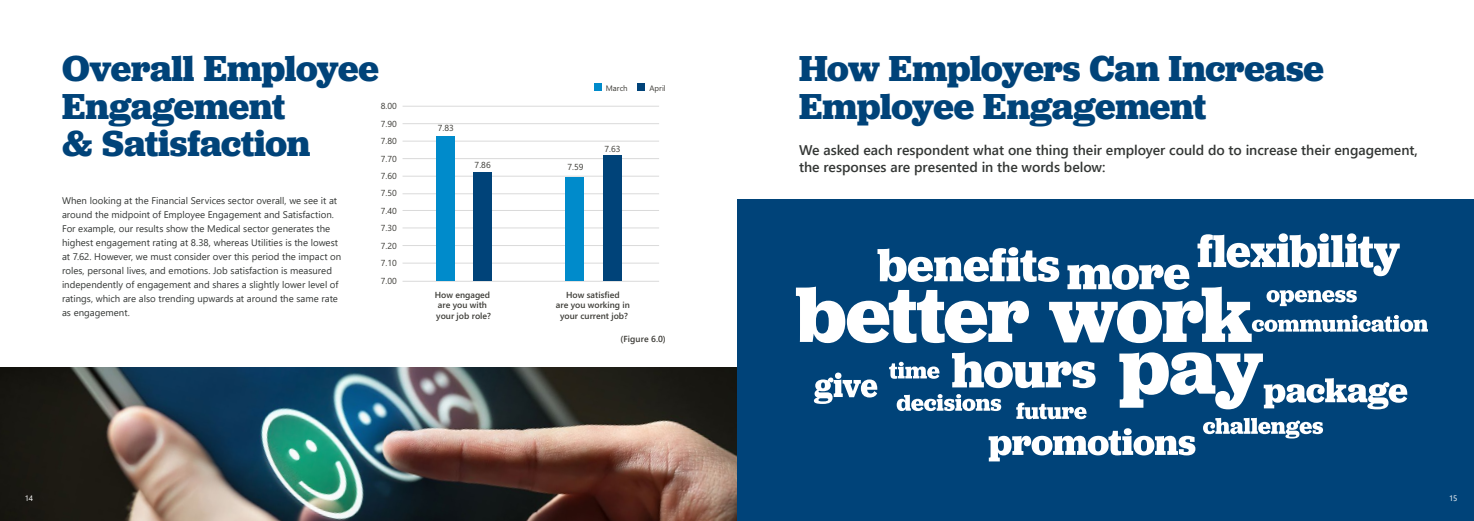
<style>
.page{position:relative;width:1474px;height:521px;background:#fff}
.page>*{position:absolute;margin:0;border:0;box-sizing:border-box;transform-origin:0 0}
.t1{font:700 37.62px/37.6px "Jubilat";letter-spacing:-.01em;color:#004379}
.t2{font:600 14px/16.8px "Segoe UI";color:#343735}
.t3{font:9.62px/14px "Segoe UI";color:#343735}
.t4{font:600 8.75px/10.5px "Segoe UI";color:#3c3b36}
.t5{font:8.75px/17.5px "Segoe UI";color:#3c3b36;text-align:justify}
.t6{font:7.88px "Segoe UI";color:#3c3b36}
.t7{font:7.88px "Segoe UI";color:#fff}
</style>
<div class="page">
<img style="left:0;top:367px;width:737px;height:154px">
<hr style="left:402px;top:141px;width:257px;height:1px;background:#dadada">
<hr style="left:402px;top:158px;width:257px;height:1px;background:#dadada">
<hr style="left:402px;top:176px;width:257px;height:1px;background:#dadada">
<hr style="left:402px;top:194px;width:257px;height:1px;background:#dadada">
<hr style="left:402px;top:210px;width:257px;height:1px;background:#dadada">
<hr style="left:402px;top:228px;width:257px;height:1px;background:#dadada">
<hr style="left:402px;top:245px;width:257px;height:1px;background:#dadada">
<hr style="left:402px;top:263px;width:257px;height:1px;background:#dadada">
<hr style="left:402px;top:281px;width:257px;height:1px;background:#dadada">
<hr style="left:402px;top:106px;width:257px;height:1px;background:#dadada">
<hr style="left:402px;top:123px;width:257px;height:1px;background:#dadada">
<div style="left:594px;top:84px;width:7px;height:7px;background:#008bcb"></div>
<div style="left:637px;top:84px;width:8px;height:7px;background:#004379"></div>
<div style="left:436px;top:136px;width:18px;height:145px;background:#008bcb"></div>
<div style="left:474px;top:172px;width:18px;height:109px;background:#004379"></div>
<div style="left:566px;top:177px;width:18px;height:104px;background:#008bcb"></div>
<div style="left:603px;top:155px;width:18px;height:126px;background:#004379"></div>
<div style="left:737px;top:200px;width:736px;height:321px;background:#004379"></div>
<svg style="left:952px;top:352px;width:143px;height:36px"></svg>
<svg style="left:988px;top:428px;width:207px;height:33px"></svg>
<svg style="left:1203px;top:418px;width:119px;height:20px"></svg>
<svg style="left:896px;top:394px;width:105px;height:17px"></svg>
<svg style="left:1119px;top:352px;width:288px;height:57px"></svg>
<svg style="left:889px;top:362px;width:50px;height:17px"></svg>
<svg style="left:814px;top:372px;width:63px;height:32px"></svg>
<svg style="left:1016px;top:403px;width:70px;height:16px"></svg>
<svg style="left:796px;top:233px;width:631px;height:110px"></svg>
<h1 class="t1" style="left:62px;top:49px;width:318px">Overall Employee<br>Engagement<br>&amp; Satisfaction</h1>
<p class="t5" style="left:381px;top:96px;width:18px">8.00<br>7.90</p>
<p class="t5" style="left:381px;top:131px;width:18px">7.80<br>7.70<br>7.60</p>
<p class="t3" style="left:62px;top:193px;width:281px">When looking at the Financial Services sector overall, we see it at around the midpoint of Employee Engagement and Satisfaction.<br>For example, our results show the Medical sector generates the highest engagement rating at 8.38, whereas Utilities is the lowest at 7.62. However, we must consider over this period the impact on roles, personal lives, and emotions. Job satisfaction is measured independently of engagement and shares a slightly lower level of ratings, which are also trending upwards at around the same rate as engagement.</p>
<p class="t5" style="left:381px;top:184px;width:18px">7.50<br>7.40<br>7.30<br>7.20<br>7.10<br>7.00</p>
<p class="t5" style="left:438px;top:118px;width:18px">7.83</p>
<p class="t5" style="left:474px;top:156px;width:18px">7.86</p>
<p class="t5" style="left:567px;top:158px;width:18px">7.59</p>
<p class="t6" style="left:606px;top:81px;width:23px">March</p>
<p class="t6" style="left:649px;top:81px;width:18px">April</p>
<p class="t5" style="left:604px;top:140px;width:18px">7.63</p>
<p class="t4" style="left:435px;top:289px;width:58px">How engaged are you with your job role?</p>
<p class="t4" style="left:556px;top:289px;width:76px;text-align:center">How satisfied<br>are you working in your current job?</p>
<p class="t4" style="left:620px;top:333px;width:47px">(Figure 6.0)</p>
<h1 class="t1" style="left:799px;top:49px;width:526px">How Employers Can Increase<br>Employee Engagement</h1>
<h2 class="t2" style="left:799px;top:140px;width:620px">We asked each respondent what one thing their employer could do to increase their engagement, the responses are presented in the words below:</h2>
<p class="t7" style="left:25px;top:491px;width:10px">14</p>
<p class="t7" style="left:1449px;top:491px;width:10px">15</p>
</div>
